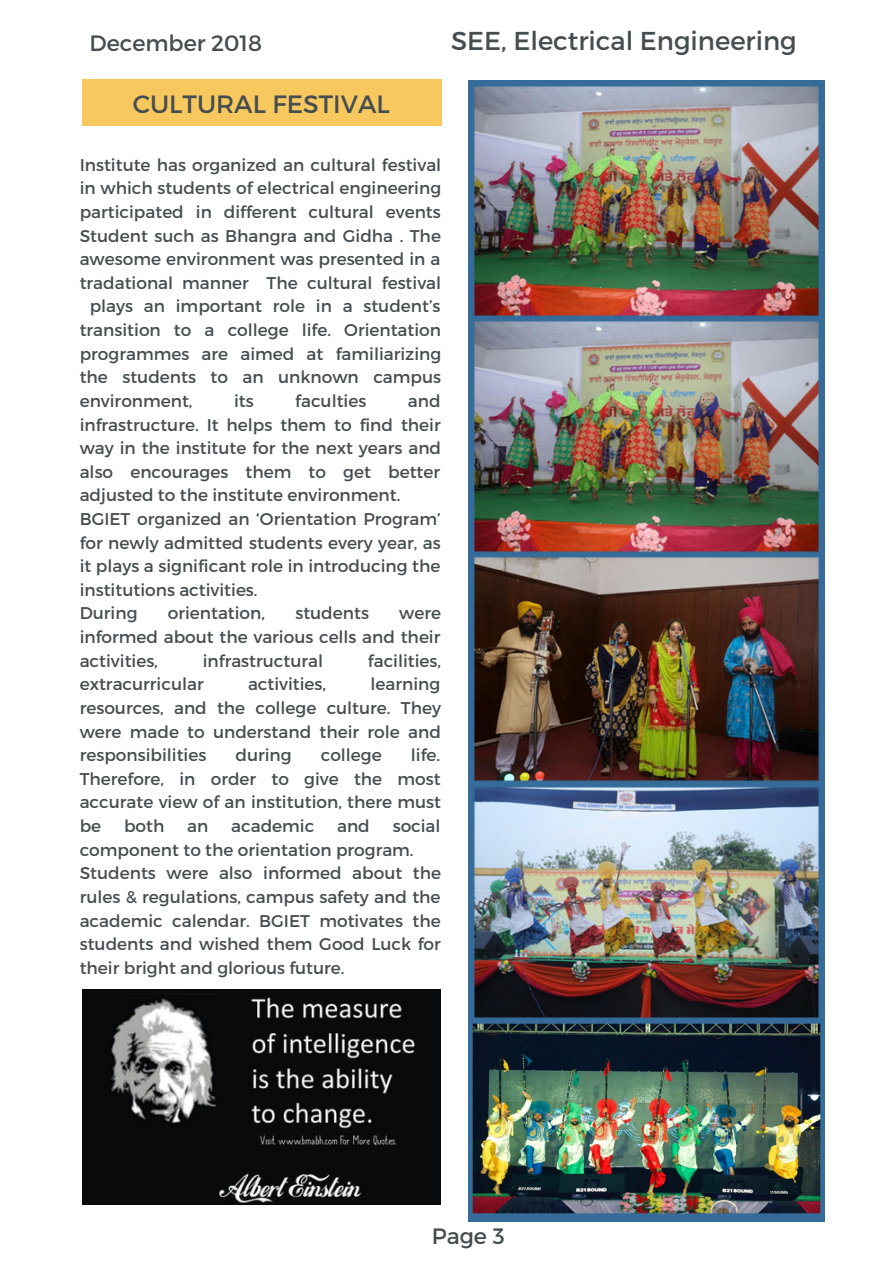
<style>
.page{position:relative;width:893px;height:1264px;background:#fff}
.page>*{position:absolute;margin:0;border:0;box-sizing:border-box;transform-origin:0 0}
.t1{font:25.8px "Montserrat";color:#464d50}
.t2{font:25.05px "Montserrat";color:#464d50}
.t3{font:22.2px "Montserrat";color:#464d50}
.t4{font:16.95px/23.5px "Montserrat";color:#464d50;text-align:justify}
</style>
<div class="page">
<div style="left:468px;top:80px;width:356px;height:1142px;background:#356c9a"></div>
<div style="left:82px;top:79px;width:359px;height:46px;background:#f7c85d"></div>
<img style="left:474px;top:86px;width:345px;height:230px">
<img style="left:474px;top:321px;width:345px;height:231px">
<img style="left:474px;top:557px;width:345px;height:224px">
<img style="left:474px;top:787px;width:345px;height:231px">
<img style="left:472px;top:1023px;width:348px;height:189px">
<img style="left:82px;top:989px;width:359px;height:215px">
<h3 class="t3" style="left:89px;top:28px;width:174px">December 2018</h3>
<h1 class="t1" style="left:451px;top:24px;width:347px">SEE, Electrical Engineering</h1>
<h2 class="t2" style="left:133px;top:88px;width:259px">CULTURAL FESTIVAL</h2>
<p class="t4" style="left:80px;top:152px;width:363px">Institute has organized an cultural festival</p>
<p class="t4" style="left:80px;top:176px;width:363px">in which students of electrical engineering</p>
<p class="t4" style="left:80px;top:199px;width:362px">participated in different cultural events</p>
<p class="t4" style="left:80px;top:223px;width:363px">Student such as Bhangra and Gidha . The</p>
<p class="t4" style="left:80px;top:246px;width:362px">awesome environment was presented in a</p>
<p class="t4" style="left:80px;top:270px;width:363px">tradational manner The cultural festival</p>
<p class="t4" style="left:90px;top:294px;width:352px">plays an important role in a student’s</p>
<p class="t4" style="left:80px;top:317px;width:363px">transition to a college life. Orientation</p>
<p class="t4" style="left:80px;top:341px;width:363px">programmes are aimed at familiarizing</p>
<p class="t4" style="left:80px;top:364px;width:363px">the students to an unknown campus</p>
<p class="t4" style="left:80px;top:388px;width:114px">environment,</p>
<p class="t4" style="left:234px;top:388px;width:21px">its</p>
<p class="t4" style="left:295px;top:388px;width:73px">faculties</p>
<p class="t4" style="left:80px;top:388px;width:363px;text-align:left;text-indent:328px">and infrastructure. It helps them to find their way in the institute for the next years and also encourages them to get better adjusted to the institute environment.<br>BGIET organized an ‘Orientation Program’ for newly admitted students every year, as it plays a significant role in introducing the institutions activities.<br>During</p>
<p class="t4" style="left:168px;top:601px;width:99px">orientation,</p>
<p class="t4" style="left:295px;top:601px;width:75px">students</p>
<p class="t4" style="left:80px;top:601px;width:363px;text-indent:319px">were informed about the various cells and their activities,</p>
<p class="t4" style="left:203px;top:648px;width:122px">infrastructural</p>
<p class="t4" style="left:368px;top:648px;width:75px">facilities,</p>
<p class="t4" style="left:80px;top:671px;width:363px;text-indent:291px">learning resources, and the college culture. They were made to understand their role and responsibilities</p>
<p class="t4" style="left:80px;top:671px;width:125px">extracurricular</p>
<p class="t4" style="left:248px;top:671px;width:80px">activities,</p>
<p class="t4" style="left:80px;top:742px;width:363px;text-indent:331px">life.<br>Therefore, in order to give the most accurate view of an institution, there must be</p>
<p class="t4" style="left:235px;top:742px;width:58px">during</p>
<p class="t4" style="left:321px;top:742px;width:62px">college</p>
<p class="t4" style="left:80px;top:813px;width:363px;text-align:left;text-indent:313px">social component to the orientation program.<br>Students were also informed about the rules &amp; regulations, campus safety and the academic calendar. BGIET motivates the students and wished them Good Luck for their bright and glorious future.</p>
<p class="t4" style="left:124px;top:813px;width:42px">both</p>
<p class="t4" style="left:187px;top:813px;width:23px">an</p>
<p class="t4" style="left:231px;top:813px;width:85px">academic</p>
<p class="t4" style="left:337px;top:813px;width:34px">and</p>
<h3 class="t3" style="left:431px;top:1221px;width:74px">Page 3</h3>
</div>
